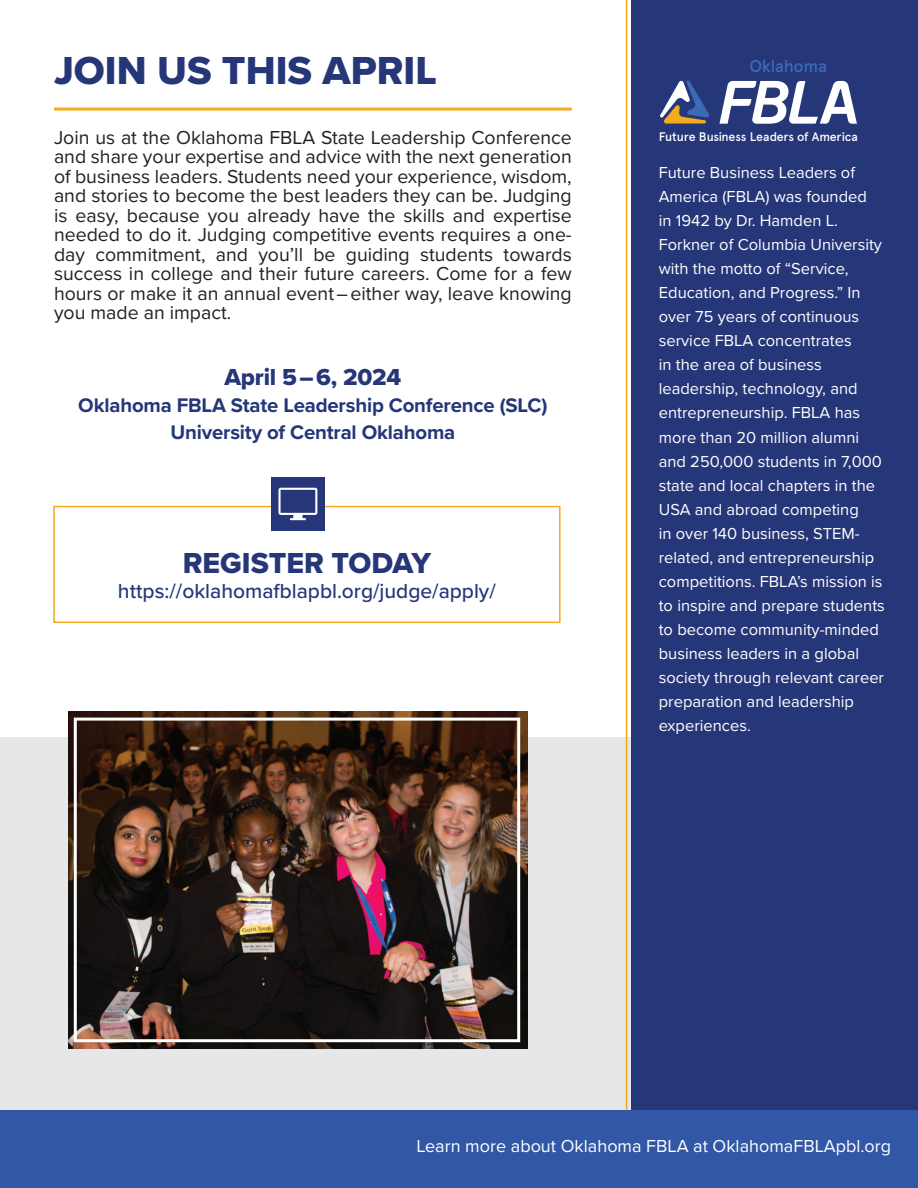
<style>
.page{position:relative;width:918px;height:1188px;background:#fff}
.page>*{position:absolute;margin:0;border:0;box-sizing:border-box;transform-origin:0 0}
.t1{font:40.5px "Proxima Nova Extrabld";color:#253679}
.t2{font:30px "Proxima Nova Extrabld";color:#253679}
.t3{font:24px "Proxima Nova Extrabld";letter-spacing:-.01em;color:#253679}
.t4{font:500 21px "Proxima Nova";color:#253679}
.t5{font:700 20.4px/27px "Proxima Nova";letter-spacing:-.01em;color:#253679;text-align:center}
.t6{font:19.5px/19.5px "Proxima Nova";color:#231f20;text-align:justify}
.t7{font:18px "Proxima Nova";color:#fff}
.t8{font:500 17.25px "Apercu";letter-spacing:-.01em;color:#3c6ab4}
.t9{font:16.5px/24px "Proxima Nova";color:#fff}
.t10{font:500 12.45px "Apercu";letter-spacing:-.02em;color:#fff}
</style>
<div class="page">
<div style="left:0;top:737px;width:632px;height:383px;background:#e6e7e9"></div>
<div style="left:626px;top:0;width:292px;height:1111px;background:#253679"></div>
<div style="left:0;top:1111px;width:918px;height:77px;background:#3157a6"></div>
<hr style="left:54px;top:108px;width:518px;height:3px;background:#f3ab1c">
<div style="left:53px;top:506px;width:508px;height:117px;border:2px solid #f3ab1c"></div>
<div style="left:271px;top:477px;width:54px;height:54px;background:#253679"></div>
<svg style="left:278px;top:488px;width:39px;height:32px"></svg>
<img style="left:68px;top:711px;width:460px;height:337px">
<div style="left:74px;top:718px;width:446px;height:324px;border:3px solid #fff"></div>
<svg style="left:660px;top:80px;width:50px;height:44px;background:#666c87"></svg>
<svg style="left:719px;top:81px;width:138px;height:43px"></svg>
<h1 class="t1" style="left:54px;top:41px;width:384px">JOIN US THIS APRIL</h1>
<p class="t6" style="left:54px;top:127px;width:519px">Join us at the Oklahoma FBLA State Leadership Conference and share your expertise and advice with the next generation of business leaders. Students need your experience, wisdom, and stories to become the best leaders they can be. Judging is easy, because you already have the skills and expertise needed to do it. Judging competitive events requires a one&shy;day commitment, and you’ll be guiding students towards success in college and their future careers. Come for a few hours or make it an annual event – either way, leave knowing you made an impact.</p>
<h3 class="t3" style="left:224px;top:360px;width:179px">April 5 – 6, 2024</h3>
<p class="t5" style="left:78px;top:392px;width:471px">Oklahoma FBLA State Leadership Conference (SLC)<br>University of Central Oklahoma</p>
<h2 class="t2" style="left:183px;top:540px;width:250px">REGISTER TODAY</h2>
<p class="t4" style="left:118px;top:575px;width:379px">https://oklahomafblapbl.org/judge/apply/</p>
<p class="t8" style="left:749px;top:56px;width:79px">Oklahoma</p>
<p class="t10" style="left:659px;top:129px;width:201px">Future Business Leaders of America</p>
<p class="t9" style="left:659px;top:160px;width:228px">Future Business Leaders of<br>America (FBLA) was founded<br>in 1942 by Dr. Hamden L.<br>Forkner of Columbia University with the motto of “Service,<br>Education, and Progress.” In over 75 years of continuous service FBLA concentrates<br>in the area of business leadership, technology, and entrepreneurship. FBLA has more than 20 million alumni and 250,000 students in 7,000 state and local chapters in the<br>USA and abroad competing<br>in over 140 business, STEM&shy;related, and entrepreneurship competitions. FBLA’s mission is to inspire and prepare students to become community-minded business leaders in a global society through relevant career preparation and leadership experiences.</p>
<p class="t7" style="left:416px;top:1132px;width:476px">Learn more about Oklahoma FBLA at OklahomaFBLApbl.org</p>
</div>
